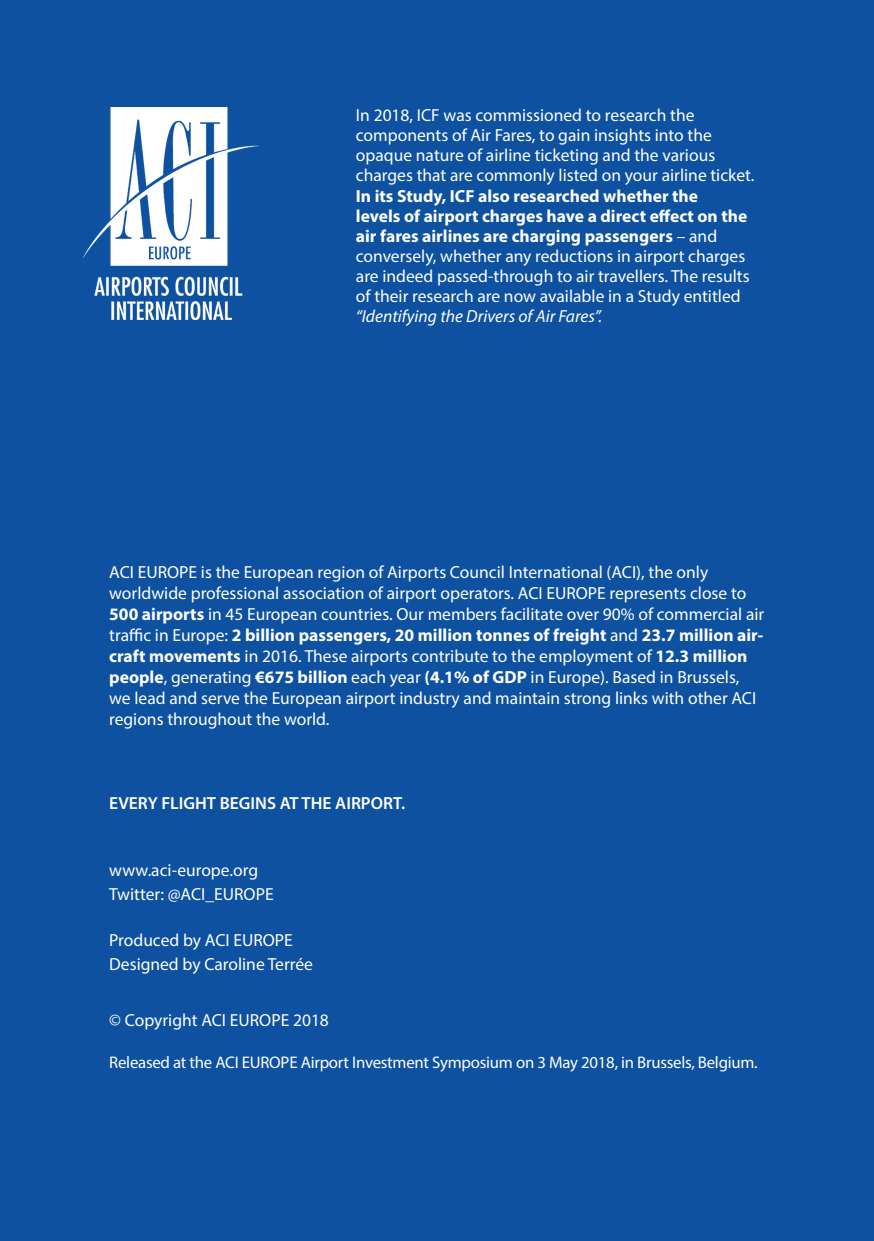
<style>
.page{position:relative;width:874px;height:1241px;background:#fff}
.page>*{position:absolute;margin:0;border:0;box-sizing:border-box;transform-origin:0 0}
.t1{font:17.5px/20.1px "Myriad Pro";color:#fff}
.t2{font:italic 17.5px "Myriad Pro";color:#fff}
.t3{font:600 17.5px "Myriad Pro";color:#fff}
.t4{font:16.8px "Myriad Pro";letter-spacing:-.015em;color:#fff}
.s1{font-weight:700}
</style>
<div class="page">
<div style="left:0;top:0;width:873px;height:1240px;background:#0d51a0"></div>
<img style="left:83px;top:108px;width:175px;height:211px">
<p class="t1" style="left:356px;top:105px;width:400px">In 2018, ICF was commissioned to research the components of Air Fares, to gain insights into the opaque nature of airline ticketing and the various charges that are commonly listed on your airline ticket.</p>
<p class="t1" style="left:356px;top:185px;width:395px"><span class="s1">In its Study, ICF also researched whether the<br>levels of airport charges have a direct effect on the air fares airlines are charging passengers</span> – and conversely, whether any reductions in airport charges are indeed passed-through to air travellers. The results of their research are now available in a Study entitled</p>
<p class="t2" style="left:356px;top:306px;width:247px">“Identifying the Drivers of Air Fares”.</p>
<p class="t1" style="left:109px;top:561px;width:656px;line-height:21px">ACI EUROPE is the European region of Airports Council International (ACI), the only worldwide professional association of airport operators. ACI EUROPE represents close to <span class="s1">500 airports</span> in 45 European countries. Our members facilitate over 90% of commercial air traffic in Europe: <span class="s1">2 billion passengers, 20 million tonnes of freight</span> and <span class="s1">23.7 million air&shy;craft movements</span> in 2016. These airports contribute to the employment of <span class="s1">12.3 million people</span>, generating <span class="s1">€675 billion</span> each year <span class="s1">(4.1% of GDP</span> in Europe). Based in Brussels, we lead and serve the European airport industry and maintain strong links with other ACI regions throughout the world.</p>
<p class="t3" style="left:109px;top:792px;width:297px">EVERY FLIGHT BEGINS AT THE AIRPORT.</p>
<p class="t1" style="left:109px;top:857px;width:166px;line-height:24.5px">www.aci-europe.org<br>Twitter: @ACI_EUROPE</p>
<p class="t1" style="left:109px;top:927px;width:205px;line-height:24.5px">Produced by ACI EUROPE<br>Designed by Caroline Terrée</p>
<p class="t1" style="left:109px;top:1009px;width:221px">© Copyright ACI EUROPE 2018</p>
<p class="t4" style="left:109px;top:1052px;width:649px">Released at the ACI EUROPE Airport Investment Symposium on 3 May 2018, in Brussels, Belgium.</p>
</div>
